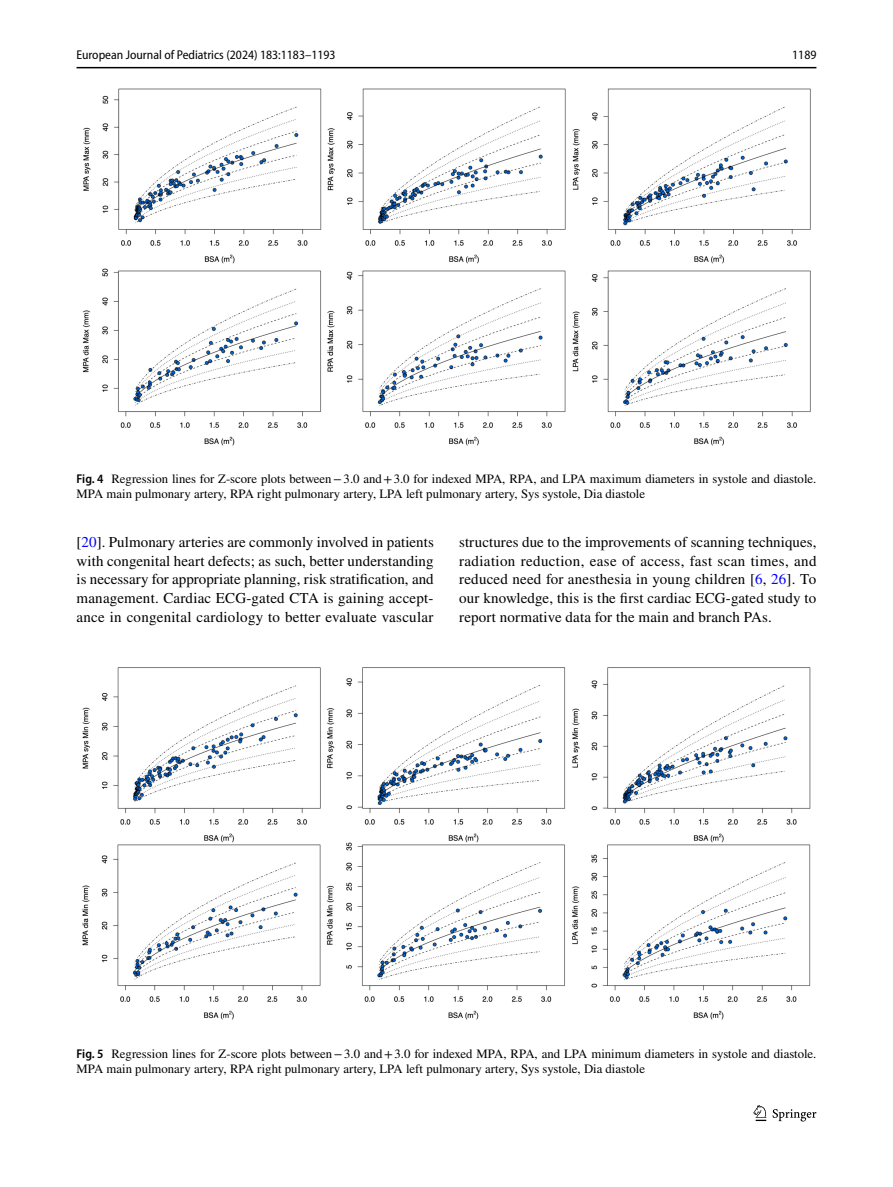
<style>
.page{position:relative;width:893px;height:1187px;background:#fff}
.page>*{position:absolute;margin:0;border:0;box-sizing:border-box;transform-origin:0 0}
.t1{font:15px/18.8px "STIX";letter-spacing:.01em;color:#000;text-align:justify}
.t2{font:12.75px/15px "STIX";color:#000}
.t3{font:semi-condensed 12.75px "Myriad Pro";color:#000}
.s1{font-family:"Myriad Pro";font-weight:600;font-stretch:semi-condensed}
.s2{color:#00f}
</style>
<div class="page">
<hr style="left:77px;top:67px;width:739px;height:1px;background:#000">
<svg style="left:753px;top:1105px;width:13px;height:15px"></svg>
<svg style="left:773px;top:1109px;width:43px;height:12px"></svg>
<img style="left:82px;top:88px;width:729px;height:358px">
<img style="left:82px;top:667px;width:729px;height:353px">
<p class="t3" style="left:77px;top:48px;width:261px">European Journal of Pediatrics (2024) 183:1183–1193</p>
<p class="t3" style="left:792px;top:48px;width:26px">1189</p>
<p class="t2" style="left:77px;top:472px;width:741px"><span class="s1">Fig. 4</span> Regression lines for Z-score plots between−3.0 and+3.0 for indexed MPA, RPA, and LPA maximum diameters in systole and diastole.<br>MPA main pulmonary artery, RPA right pulmonary artery, LPA left pulmonary artery, Sys systole, Dia diastole</p>
<p class="t1" style="left:77px;top:533px;width:359px">[<span class="s2">20</span>]. Pulmonary arteries are commonly involved in patients with congenital heart defects; as such, better understanding is necessary for appropriate planning, risk stratification, and management. Cardiac ECG-gated CTA is gaining accept&shy;ance in congenital cardiology to better evaluate vascular</p>
<p class="t1" style="left:459px;top:533px;width:359px">structures due to the improvements of scanning techniques, radiation reduction, ease of access, fast scan times, and reduced need for anesthesia in young children [<span class="s2">6</span>, <span class="s2">26</span>]. To our knowledge, this is the first cardiac ECG-gated study to report normative data for the main and branch PAs.</p>
<p class="t2" style="left:77px;top:1046px;width:741px"><span class="s1">Fig. 5</span> Regression lines for Z-score plots between−3.0 and+3.0 for indexed MPA, RPA, and LPA minimum diameters in systole and diastole.<br>MPA main pulmonary artery, RPA right pulmonary artery, LPA left pulmonary artery, Sys systole, Dia diastole</p>
</div>
